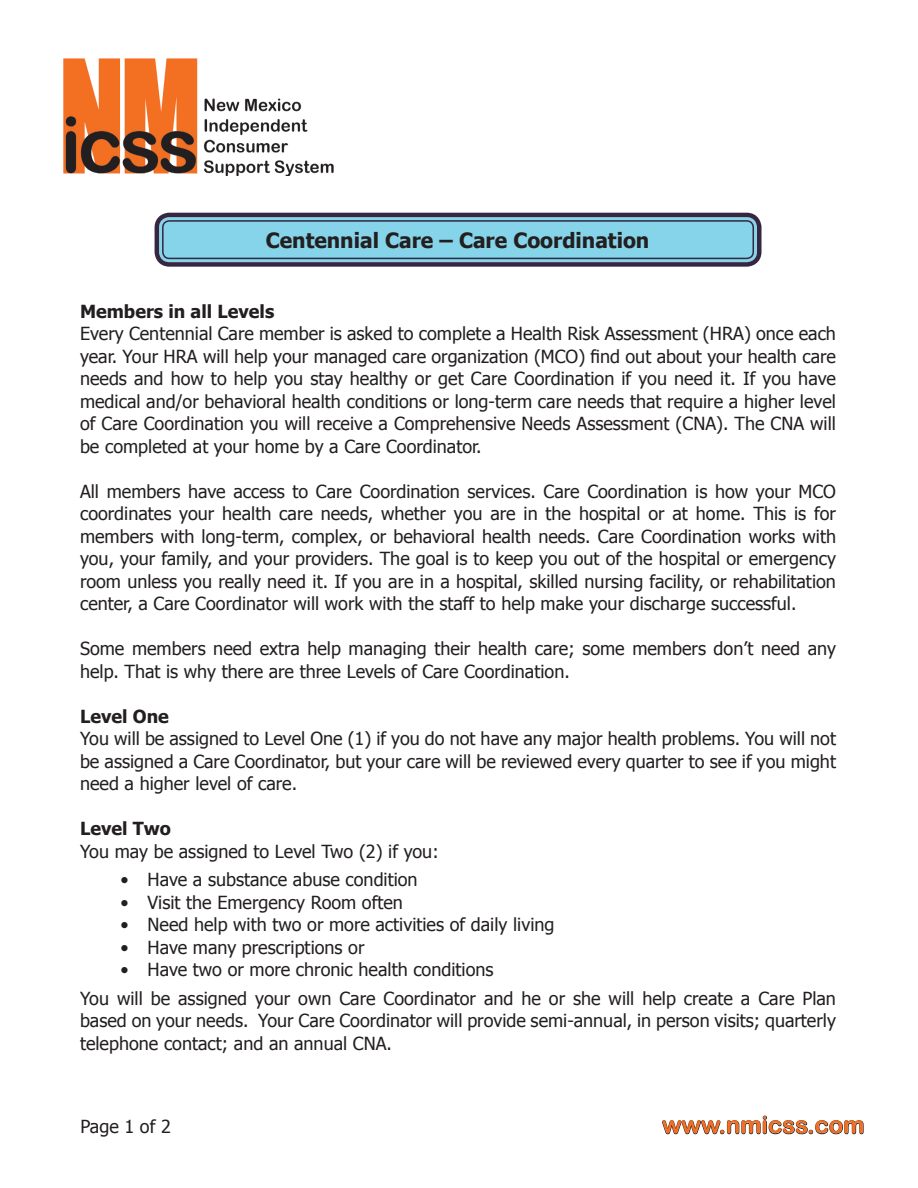
<style>
.page{position:relative;width:918px;height:1188px;background:#fff}
.page>*{position:absolute;margin:0;border:0;box-sizing:border-box;transform-origin:0 0}
.t1{font:24px "Arial Rounded MT Bold";color:#f36e21}
.t2{font:700 21px "Tahoma";color:#231f20}
.t3{font:18px/22.5px "Tahoma";color:#231f20;text-align:justify}
.t4{font:700 18px "Tahoma";color:#231f20}
</style>
<div class="page">
<img style="left:63px;top:58px;width:271px;height:118px">
<svg style="left:662px;top:1115px;width:202px;height:20px"></svg>
<div style="left:159px;top:217px;width:598px;height:45px;background:#85d4e9;border-radius:10px"></div>
<div style="left:155px;top:213px;width:607px;height:54px;border:4px solid #352742;border-radius:13px"></div>
<div style="left:162px;top:220px;width:592px;height:39px;border:2px solid #352742;border-radius:7px"></div>
<p class="t2" style="left:266px;top:225px;width:385px">Centennial Care – Care Coordination</p>
<p class="t4" style="left:80px;top:298px;width:196px">Members in all Levels</p>
<p class="t3" style="left:80px;top:321px;width:757px">Every Centennial Care member is asked to complete a Health Risk Assessment (HRA) once each year. Your HRA will help your managed care organization (MCO) find out about your health care needs and how to help you stay healthy or get Care Coordination if you need it. If you have medical and/or behavioral health conditions or long-term care needs that require a higher level of Care Coordination you will receive a Comprehensive Needs Assessment (CNA). The CNA will be completed at your home by a Care Coordinator.</p>
<p class="t3" style="left:80px;top:479px;width:758px">All members have access to Care Coordination services. Care Coordination is how your MCO coordinates your health care needs, whether you are in the hospital or at home. This is for members with long-term, complex, or behavioral health needs. Care Coordination works with you, your family, and your providers. The goal is to keep you out of the hospital or emergency room unless you really need it. If you are in a hospital, skilled nursing facility, or rehabilitation center, a Care Coordinator will work with the staff to help make your discharge successful.</p>
<p class="t3" style="left:80px;top:636px;width:757px">Some members need extra help managing their health care; some members don’t need any help. That is why there are three Levels of Care Coordination.</p>
<p class="t4" style="left:80px;top:703px;width:90px">Level One</p>
<p class="t3" style="left:80px;top:726px;width:757px">You will be assigned to Level One (1) if you do not have any major health problems. You will not be assigned a Care Coordinator, but your care will be reviewed every quarter to see if you might need a higher level of care.</p>
<p class="t4" style="left:80px;top:816px;width:92px">Level Two</p>
<p class="t3" style="left:80px;top:839px;width:360px">You may be assigned to Level Two (2) if you:</p>
<p class="t3" style="left:121px;top:867px;width:299px">• Have a substance abuse condition</p>
<p class="t3" style="left:121px;top:890px;width:284px">• Visit the Emergency Room often</p>
<p class="t3" style="left:121px;top:912px;width:435px">• Need help with two or more activities of daily living</p>
<p class="t3" style="left:121px;top:935px;width:245px">• Have many prescriptions or</p>
<p class="t3" style="left:121px;top:957px;width:375px">• Have two or more chronic health conditions</p>
<p class="t3" style="left:80px;top:986px;width:757px">You will be assigned your own Care Coordinator and he or she will help create a Care Plan based on your needs. Your Care Coordinator will provide semi-annual, in person visits; quarterly telephone contact; and an annual CNA.</p>
<p class="t3" style="left:80px;top:1114px;width:92px">Page 1 of 2</p>
<p class="t1" style="left:662px;top:1111px;width:204px">www.nmicss.com</p>
</div>
